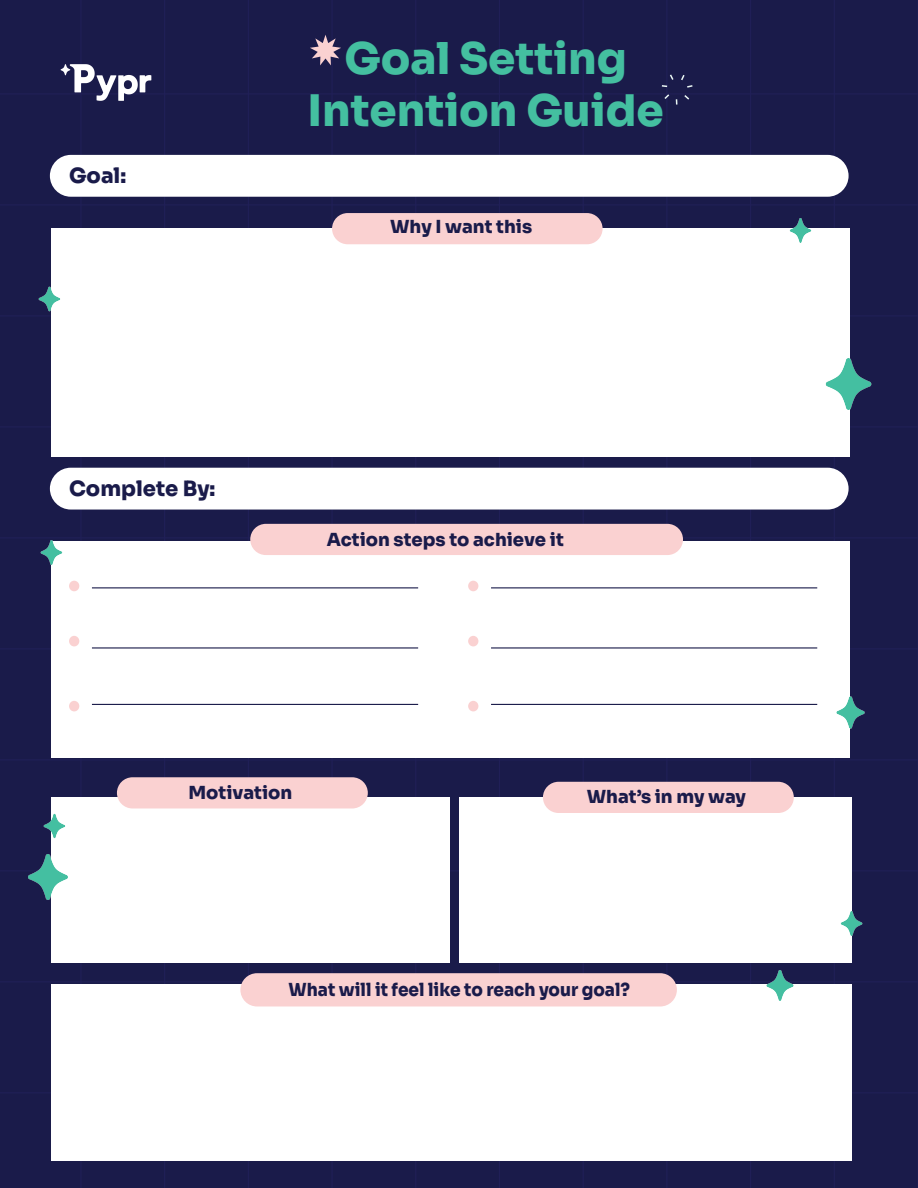
<style>
.page{position:relative;width:918px;height:1188px;background:#1a1b4a}
.page>*{position:absolute;margin:0;border:0;box-sizing:border-box;transform-origin:0 0}
.t1{font:800 43.5px/52.2px "Sora";color:#44bfa0;text-align:center}
.t2{font:800 21.75px "Sora";color:#1a1b4a}
.t3{font:800 21px "Sora";color:#1a1b4a}
.t4{font:800 18px "Sora";color:#1a1b4a}
.t5{font:800 18px "Sora";color:#1a1b4a;scale:.94 1}
</style>
<div class="page">
<hr style="left:80px;top:0;width:2px;height:1188px;background:#2b286f">
<hr style="left:164px;top:0;width:1px;height:1188px;background:#2b286f">
<hr style="left:248px;top:0;width:1px;height:1188px;background:#2b286f">
<hr style="left:332px;top:0;width:1px;height:1188px;background:#2b286f">
<hr style="left:415px;top:0;width:1px;height:1188px;background:#2b286f">
<hr style="left:499px;top:0;width:1px;height:1188px;background:#2b286f">
<hr style="left:583px;top:0;width:1px;height:1188px;background:#2b286f">
<hr style="left:666px;top:0;width:1px;height:1188px;background:#2b286f">
<hr style="left:750px;top:0;width:1px;height:1188px;background:#2b286f">
<hr style="left:834px;top:0;width:1px;height:1188px;background:#2b286f">
<hr style="left:0;top:1092px;width:918px;height:1px;background:#2b286f">
<hr style="left:0;top:981px;width:918px;height:1px;background:#2b286f">
<hr style="left:0;top:870px;width:918px;height:1px;background:#2b286f">
<hr style="left:0;top:759px;width:918px;height:1px;background:#2b286f">
<hr style="left:0;top:648px;width:918px;height:1px;background:#2b286f">
<hr style="left:0;top:537px;width:918px;height:1px;background:#2b286f">
<hr style="left:0;top:426px;width:918px;height:1px;background:#2b286f">
<hr style="left:0;top:315px;width:918px;height:1px;background:#2b286f">
<hr style="left:0;top:204px;width:918px;height:1px;background:#2b286f">
<hr style="left:0;top:93px;width:918px;height:1px;background:#2b286f">
<svg style="left:310px;top:35px;width:31px;height:30px"></svg>
<div style="left:659px;top:59px;width:6px;height:7px;background:#1a1b4a;border-radius:50%"></div>
<svg style="left:660px;top:73px;width:34px;height:32px"></svg>
<div style="left:51px;top:229px;width:799px;height:228px;background:#fff"></div>
<div style="left:51px;top:797px;width:398px;height:165px;background:#fff"></div>
<div style="left:51px;top:984px;width:800px;height:177px;background:#fff"></div>
<div style="left:459px;top:797px;width:392px;height:165px;background:#fff"></div>
<div style="left:51px;top:541px;width:799px;height:217px;background:#fff"></div>
<img style="left:781px;top:306px;width:135px;height:156px">
<img style="left:769px;top:197px;width:64px;height:46px">
<img style="left:18px;top:262px;width:42px;height:74px">
<div style="left:117px;top:777px;width:251px;height:31px;background:#fad1d1;border-radius:16px"></div>
<div style="left:250px;top:524px;width:433px;height:31px;background:#fad1d1;border-radius:16px"></div>
<div style="left:332px;top:213px;width:271px;height:31px;background:#fad1d1;border-radius:16px"></div>
<div style="left:240px;top:973px;width:437px;height:33px;background:#fad1d1;border-radius:17px"></div>
<div style="left:543px;top:782px;width:251px;height:31px;background:#fad1d1;border-radius:16px"></div>
<img style="left:809px;top:664px;width:83px;height:96px">
<img style="left:19px;top:515px;width:64px;height:74px">
<div style="left:69px;top:581px;width:10px;height:10px;background:#fad1d1;border-radius:50%"></div>
<div style="left:69px;top:636px;width:10px;height:10px;background:#fad1d1;border-radius:50%"></div>
<div style="left:69px;top:701px;width:10px;height:10px;background:#fad1d1;border-radius:50%"></div>
<hr style="left:92px;top:587px;width:326px;height:1px;background:#1a1b4a">
<hr style="left:92px;top:647px;width:326px;height:2px;background:#1a1b4a">
<hr style="left:92px;top:704px;width:326px;height:1px;background:#1a1b4a">
<div style="left:468px;top:581px;width:10px;height:10px;background:#fad1d1;border-radius:50%"></div>
<div style="left:468px;top:636px;width:10px;height:10px;background:#fad1d1;border-radius:50%"></div>
<div style="left:468px;top:701px;width:10px;height:10px;background:#fad1d1;border-radius:50%"></div>
<hr style="left:491px;top:587px;width:326px;height:1px;background:#1a1b4a">
<hr style="left:491px;top:647px;width:326px;height:2px;background:#1a1b4a">
<div style="left:50px;top:468px;width:799px;height:42px;background:#fff;border-radius:21px"></div>
<hr style="left:491px;top:704px;width:326px;height:1px;background:#1a1b4a">
<div style="left:50px;top:155px;width:799px;height:42px;background:#fff;border-radius:21px"></div>
<img style="left:0;top:808px;width:68px;height:137px">
<img style="left:840px;top:887px;width:44px;height:74px">
<img style="left:22px;top:789px;width:64px;height:74px">
<img style="left:740px;top:962px;width:80px;height:39px">
<img style="left:52px;top:54px;width:108px;height:58px">
<p class="t2" style="left:83px;top:154px;width:61px">Goal:</p>
<p class="t3" style="left:69px;top:159px;width:59px">Goal:</p>
<h1 class="t1" style="left:307px;top:28px;width:358px">Goal Setting<br>Intention Guide</h1>
<p class="t4" style="left:390px;top:212px;width:143px">Why I want this</p>
<p class="t3" style="left:69px;top:471px;width:148px">Complete By:</p>
<p class="t4" style="left:327px;top:524px;width:239px">Action steps to achieve it</p>
<p class="t4" style="left:189px;top:778px;width:105px">Motivation</p>
<p class="t4" style="left:587px;top:782px;width:161px">What’s in my way</p>
<p class="t5" style="left:289px;top:975px;width:365px">What will it feel like to reach your goal?</p>
</div>
